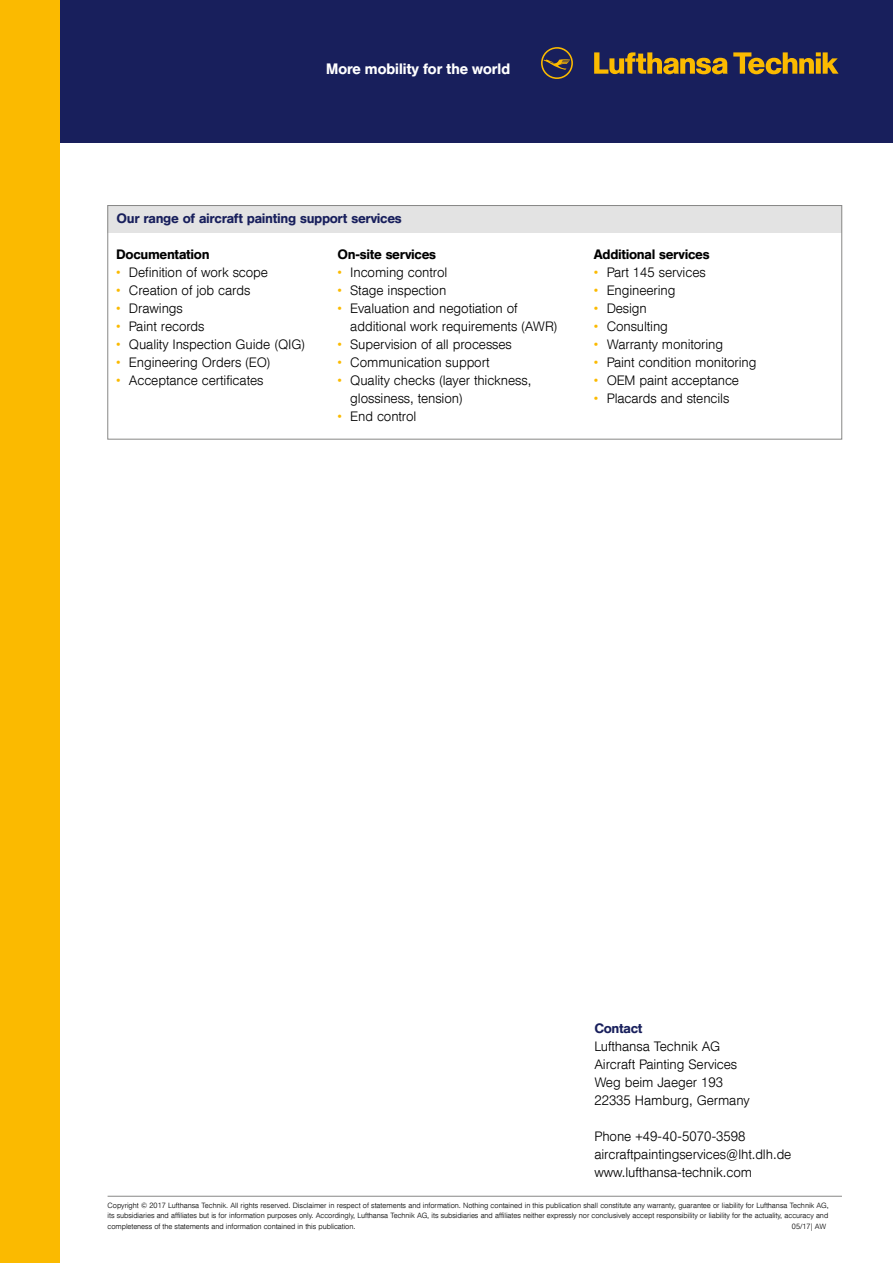
<style>
.page{position:relative;width:893px;height:1263px;background:#fff}
.page>*{position:absolute;margin:0;border:0;box-sizing:border-box;transform-origin:0 0}
.t1{font:500 15px "Helvetica BQ";letter-spacing:.005em;color:#fff}
.t2{font:300 13.5px/18px "Helvetica DLH";color:#000}
.t3{font:500 13.5px "Helvetica DLH";color:#181f5c}
.t4{font:500 13.5px "Helvetica DLH";color:#000}
.t5{font:300 7.5px/10.5px "Helvetica DLH";color:#000;text-align:justify}
.s1{font-family:"Helvetica BQ";color:#fbba00}
</style>
<div class="page">
<div style="left:60px;top:0;width:833px;height:142px;background:#181f5c"></div>
<svg style="left:541px;top:47px;width:32px;height:32px"></svg>
<svg style="left:594px;top:52px;width:244px;height:22px"></svg>
<div style="left:0;top:0;width:60px;height:1263px;background:#fbba00"></div>
<hr style="left:108px;top:1196px;width:734px;height:1px;background:#878786">
<div style="left:108px;top:205px;width:734px;height:28px;background:#e3e3e3"></div>
<div style="left:108px;top:205px;width:734px;height:234px;border:1px solid #878786"></div>
<p class="t1" style="left:326px;top:60px;width:185px">More mobility for the world</p>
<p class="t3" style="left:116px;top:211px;width:286px">Our range of aircraft painting support services</p>
<p class="t4" style="left:116px;top:247px;width:95px">Documentation</p>
<p class="t2" style="left:116px;top:264px;width:153px"><span class="s1">•</span> Definition of work scope</p>
<p class="t2" style="left:116px;top:282px;width:136px"><span class="s1">•</span> Creation of job cards</p>
<p class="t2" style="left:116px;top:300px;width:68px"><span class="s1">•</span> Drawings</p>
<p class="t2" style="left:116px;top:318px;width:90px"><span class="s1">•</span> Paint records</p>
<p class="t2" style="left:116px;top:336px;width:190px"><span class="s1">•</span> Quality Inspection Guide (QIG)</p>
<p class="t2" style="left:116px;top:354px;width:156px"><span class="s1">•</span> Engineering Orders (EO)</p>
<p class="t2" style="left:116px;top:372px;width:149px"><span class="s1">•</span> Acceptance certificates</p>
<p class="t4" style="left:338px;top:247px;width:100px">On-site services</p>
<p class="t2" style="left:338px;top:264px;width:111px"><span class="s1">•</span> Incoming control</p>
<p class="t2" style="left:338px;top:282px;width:110px"><span class="s1">•</span> Stage inspection</p>
<p class="t2" style="left:350px;top:300px;width:209px;text-indent:-13px"><span class="s1">•</span> Evaluation and negotiation of additional work requirements (AWR)</p>
<p class="t2" style="left:338px;top:336px;width:176px"><span class="s1">•</span> Supervision of all processes</p>
<p class="t2" style="left:338px;top:354px;width:153px"><span class="s1">•</span> Communication support</p>
<p class="t2" style="left:350px;top:372px;width:183px;text-indent:-13px"><span class="s1">•</span> Quality checks (layer thickness, glossiness, tension)</p>
<p class="t2" style="left:338px;top:408px;width:80px"><span class="s1">•</span> End control</p>
<p class="t4" style="left:594px;top:247px;width:117px">Additional services</p>
<p class="t2" style="left:594px;top:264px;width:113px"><span class="s1">•</span> Part 145 services</p>
<p class="t2" style="left:594px;top:282px;width:83px"><span class="s1">•</span> Engineering</p>
<p class="t2" style="left:594px;top:300px;width:54px"><span class="s1">•</span> Design</p>
<p class="t2" style="left:594px;top:318px;width:76px"><span class="s1">•</span> Consulting</p>
<p class="t2" style="left:594px;top:336px;width:131px"><span class="s1">•</span> Warranty monitoring</p>
<p class="t2" style="left:594px;top:354px;width:164px"><span class="s1">•</span> Paint condition monitoring</p>
<p class="t2" style="left:594px;top:372px;width:147px"><span class="s1">•</span> OEM paint acceptance</p>
<p class="t2" style="left:594px;top:390px;width:137px"><span class="s1">•</span> Placards and stencils</p>
<p class="t3" style="left:594px;top:1021px;width:49px">Contact</p>
<p class="t2" style="left:594px;top:1038px;width:157px">Lufthansa Technik AG<br>Aircraft Painting Services<br>Weg beim Jaeger 193<br>22335 Hamburg, Germany</p>
<p class="t2" style="left:594px;top:1128px;width:199px">Phone +49-40-5070-3598 aircraftpaintingservices@lht.dlh.de www.lufthansa-technik.com</p>
<p class="t5" style="left:108px;top:1200px;width:723px">Copyright © 2017 Lufthansa Technik. All rights reserved. Disclaimer in respect of statements and information. Nothing contained in this publication shall constitute any warranty, guarantee or liability for Lufthansa Technik AG, its subsidiaries and affiliates but is for information purposes only. Accordingly, Lufthansa Technik AG, its subsidiaries and affiliates neither expressly nor conclusively accept responsibility or liability for the actuality, accuracy and completeness of the statements and information contained in this publication.</p>
<p class="t5" style="left:792px;top:1221px;width:36px">05/17| AW</p>
</div>
